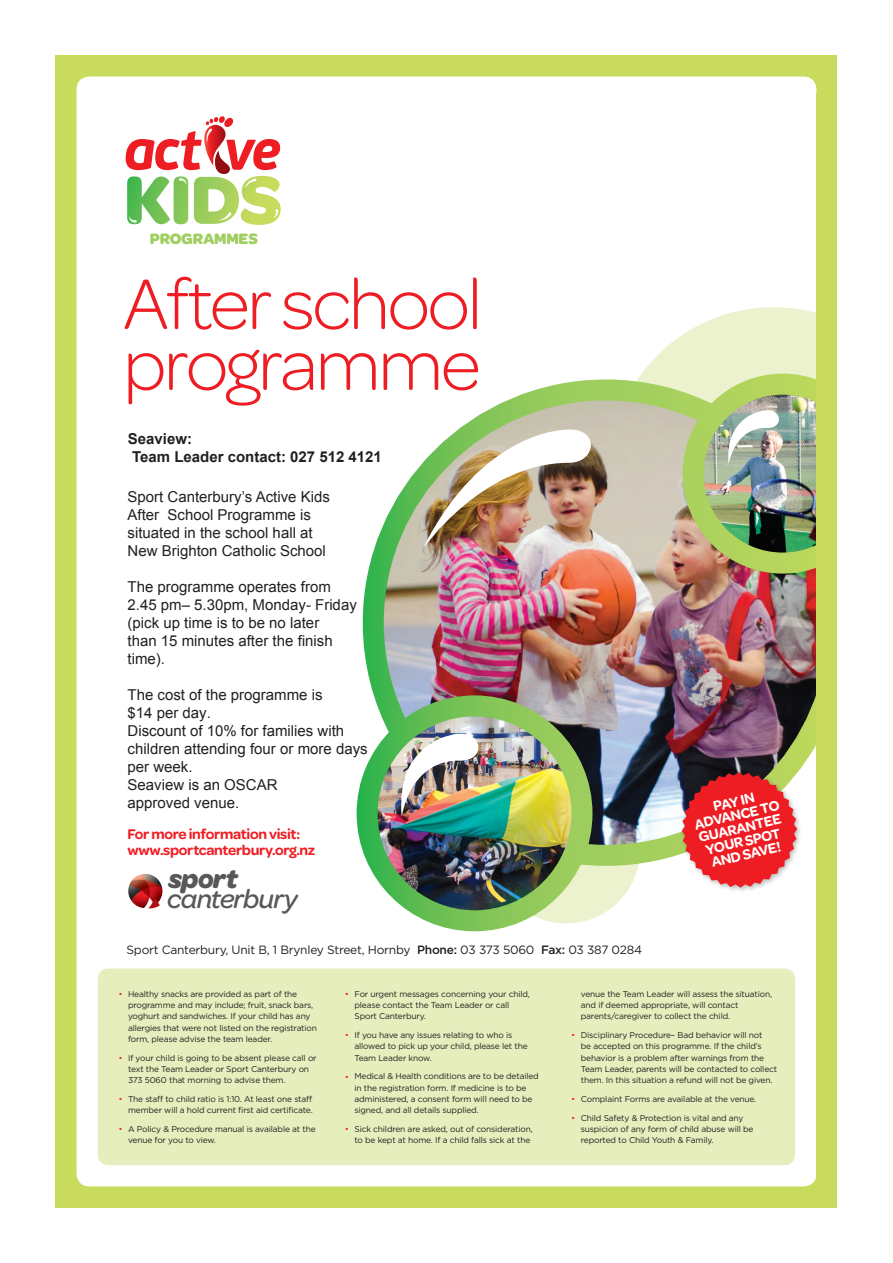
<style>
.page{position:relative;width:893px;height:1263px;background:#fff}
.page>*{position:absolute;margin:0;border:0;box-sizing:border-box;transform-origin:0 0}
.t1{font:300 75.75px/60.9px "Omnes";letter-spacing:-.03em;color:#ee1d23}
.t2{font:italic 500 27.9px "Omnes";letter-spacing:-.02em;color:#57585a}
.t3{font:italic 700 27.9px "Omnes";letter-spacing:-.02em;color:#57585a}
.t4{font:700 16.05px "Omnes";color:#9ece5e}
.t5{font:15px/18px "Arial";color:#231f20}
.t6{font:15px/18px "Arial";color:#231f20}
.t7{font:600 15px "Omnes";letter-spacing:-.02em;color:#ee1d23}
.t8{font:600 15px/13.5px "Omnes";color:#fff;text-align:center}
.t9{font:700 15px "Arial";color:#231f20}
.t10{font:700 15px "Arial";color:#231f20}
.t11{font:12px "Gotham";letter-spacing:-.02em;color:#231f20}
.t12{font:8.4px/11.2px "Gotham";letter-spacing:-.02em;color:#231f20}
.s1{font-style:inherit}
.s2{font-weight:500}
.s3{font-family:"Omnes";font-weight:600;color:#ee1d23}
</style>
<div class="page">
<div style="left:55px;top:55px;width:783px;height:1153px;background:#c8db5c"></div>
<div style="left:77px;top:77px;width:739px;height:1109px;background:#fff;border-radius:13px"></div>
<div style="left:98px;top:968px;width:697px;height:197px;background:#e6eebd;border-radius:11px"></div>
<svg style="left:126px;top:116px;width:155px;height:109px"></svg>
<svg style="left:136px;top:874px;width:10px;height:3px"></svg>
<svg style="left:148px;top:898px;width:12px;height:10px"></svg>
<svg style="left:650px;top:307px;width:166px;height:56px;fill:#ebf2cd"></svg>
<img style="left:356px;top:363px;width:460px;height:538px">
<div style="left:679px;top:770px;width:124px;height:123px;background:#231f20;opacity:.3"></div>
<svg style="left:682px;top:772px;width:115px;height:116px;background:#de4445"></svg>
<img style="left:395px;top:731px;width:255px;height:201px">
<img style="left:724px;top:408px;width:60px;height:57px">
<img style="left:422px;top:426px;width:178px;height:123px">
<p class="t4" style="left:150px;top:230px;width:110px">PROGRAMMES</p>
<p class="t1" style="left:123px;top:273px;width:360px">After school programme</p>
<p class="t10" style="left:128px;top:428px;width:66px">Seaview<span class="s1">:</span></p>
<p class="t9" style="left:132px;top:446px;width:251px">Team <span class="s1">L</span>eader contact: 027 <span class="s1">512 4121</span></p>
<p class="t5" style="left:128px;top:488px;width:204px">Sport Canterbury’s Active Kids<br>After <span class="s1">S</span>chool Programme is situated in the school hall at<br><span class="s1">New Brighton Catholic School</span></p>
<p class="t5" style="left:128px;top:578px;width:231px">The programme operates from<br><span class="s1">2.45</span> pm– 5.30pm, Monday- Friday (pick up time is to be no later<br>than 15 minutes after the finish time).</p>
<p class="t6" style="left:128px;top:686px;width:242px"><span class="s1">The cost of the programme is<br>$</span>14 per day.<br>Discount of 10% for families with children attending four or more days per week.<br>Seaview <span class="s1">is an OSCAR<br>approved venue.</span></p>
<p class="t7" style="left:128px;top:825px;width:174px">For more information visit:</p>
<p class="t7" style="left:128px;top:842px;width:189px">www.sportcanterbury.org.nz</p>
<p class="t3" style="left:168px;top:862px;width:71px">sport</p>
<p class="t2" style="left:167px;top:883px;width:132px">canterbury</p>
<p class="t11" style="left:126px;top:943px;width:517px">Sport Canterbury, Unit B, 1 Brynley Street, Hornby <span class="s2">Phone:</span> 03 373 5060 <span class="s2">Fax:</span> 03 387 0284</p>
<p class="t8" style="left:690px;top:805px;width:89px;rotate:-13deg">PAY IN<br>ADVANCE TO<br>GUARANTEE<br>YOUR SPOT<br>AND SAVE!</p>
<p class="t12" style="left:128px;top:988px;width:190px;text-indent:-9px"><span class="s3">•</span> Healthy snacks are provided as part of the programme and may include; fruit, snack bars, yoghurt and sandwiches. If your child has any allergies that were not listed on the registration form, please advise the team leader.</p>
<p class="t12" style="left:128px;top:1052px;width:190px;text-indent:-9px"><span class="s3">•</span> If your child is going to be absent please call or text the Team Leader or Sport Canterbury on<br>373 5060 that morning to advise them.</p>
<p class="t12" style="left:119px;top:1093px;width:195px;text-align:right"><span class="s3">•</span> The staff to child ratio is 1:10. At least one staff member will a hold current first aid certificate.</p>
<p class="t12" style="left:128px;top:1123px;width:189px;text-indent:-9px"><span class="s3">•</span> A Policy &amp; Procedure manual is available at the venue for you to view.</p>
<p class="t12" style="left:354px;top:988px;width:177px;text-indent:-9px"><span class="s3">•</span> For urgent messages concerning your child, please contact the Team Leader or call<br>Sport Canterbury.</p>
<p class="t12" style="left:354px;top:1029px;width:175px;text-indent:-9px"><span class="s3">•</span> If you have any issues relating to who is allowed to pick up your child, please let the<br>Team Leader know.</p>
<p class="t12" style="left:354px;top:1070px;width:186px;text-indent:-9px"><span class="s3">•</span> Medical &amp; Health conditions are to be detailed in the registration form. If medicine is to be administered, a consent form will need to be signed, and all details supplied.</p>
<p class="t12" style="left:345px;top:1123px;width:189px;text-align:right"><span class="s3">•</span> Sick children are asked, out of consideration, to be kept at home. If a child falls sick at the</p>
<p class="t12" style="left:581px;top:988px;width:193px">venue the Team Leader will assess the situation, and if deemed appropriate, will contact parents/caregiver to collect the child.</p>
<p class="t12" style="left:581px;top:1029px;width:198px;text-indent:-9px"><span class="s3">•</span> Disciplinary Procedure– Bad behavior will not<br>be accepted on this programme. If the child’s behavior is a problem after warnings from the Team Leader, parents will be contacted to collect them. In this situation a refund will not be given.</p>
<p class="t12" style="left:572px;top:1093px;width:186px"><span class="s3">•</span> Complaint Forms are available at the venue.</p>
<p class="t12" style="left:581px;top:1112px;width:174px;text-indent:-9px"><span class="s3">•</span> Child Safety &amp; Protection is vital and any suspicion of any form of child abuse will be reported to Child Youth &amp; Family.</p>
</div>
